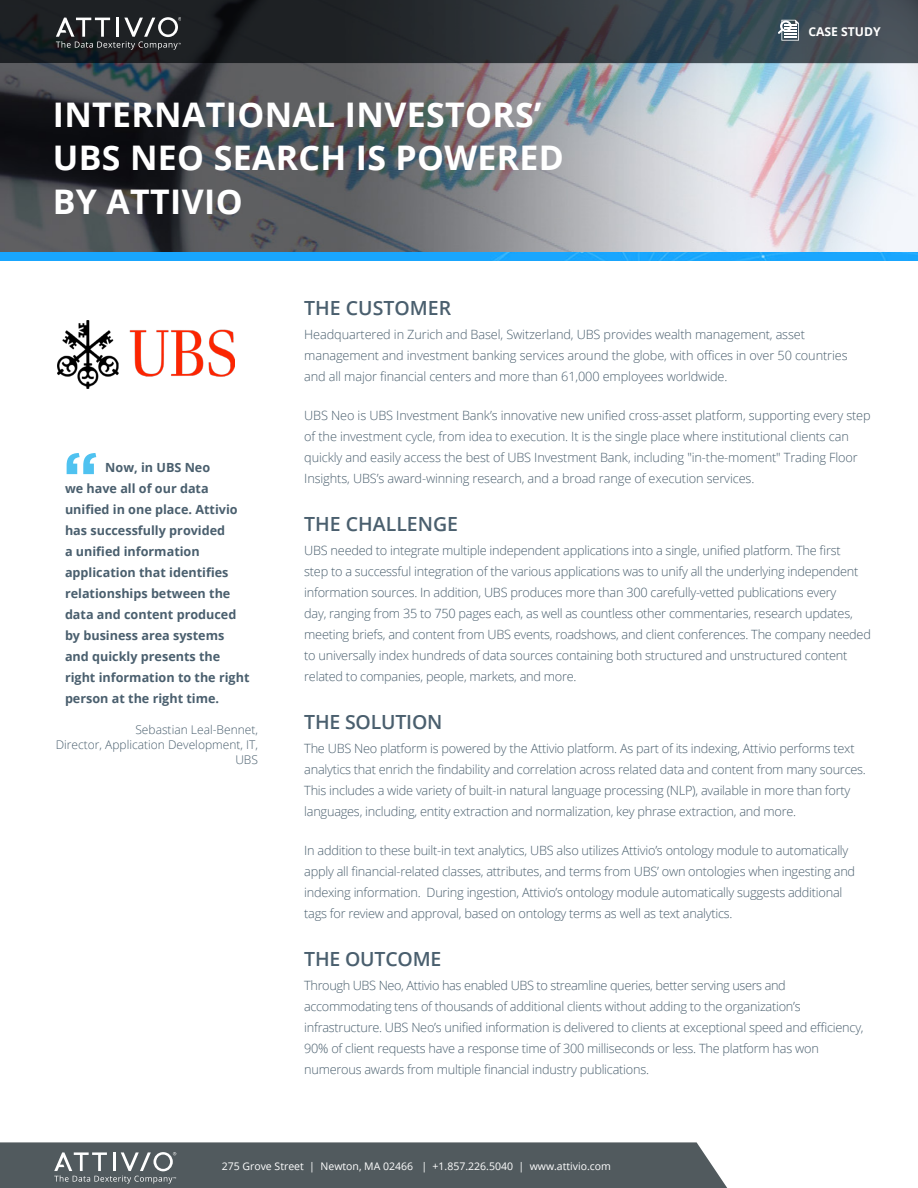
<style>
.page{position:relative;width:918px;height:1188px;background:#fff}
.page>*{position:absolute;margin:0;border:0;box-sizing:border-box;transform-origin:0 0}
.t1{font:700 33.9px "Open Sans";letter-spacing:.01em;color:#fff}
.t2{font:600 19.5px "Open Sans";color:#4a5f6e}
.t3{font:300 12.75px/21px "Open Sans";letter-spacing:-.02em;color:#4a5f6e}
.t4{font:700 12.6px/21px "Open Sans";color:#4a5f6e}
.t5{font:700 12.15px "Open Sans";color:#fff}
.t6{font:300 12px "Open Sans";color:#4a5f6e}
.bullets{font:10.5px "Open Sans";color:#fff}
</style>
<div class="page">
<svg style="left:0;top:1142px;width:727px;height:46px;background:#5a6266"></svg>
<div style="left:0;top:252px;width:918px;height:9px;background:#19a6fe"></div>
<img style="left:0;top:63px;width:918px;height:189px">
<svg style="left:0;top:0;width:918px;height:63px;background:#2b3338"></svg>
<svg style="left:56px;top:17px;width:124px;height:33px;background:#4b4d4f"></svg>
<svg style="left:778px;top:20px;width:21px;height:21px"></svg>
<svg style="left:67px;top:453px;width:29px;height:21px"></svg>
<img style="left:57px;top:321px;width:177px;height:68px">
<p class="t1" style="left:53px;top:90px;width:490px">INTERNATIONAL INVESTORS’</p>
<p class="t1" style="left:53px;top:134px;width:513px">UBS NEO SEARCH IS POWERED</p>
<p class="t1" style="left:53px;top:177px;width:191px">BY ATTIVIO</p>
<p class="t5" style="left:808px;top:23px;width:74px">CASE STUDY</p>
<p class="t4" style="left:65px;top:457px;width:186px;text-indent:40px">Now, in UBS Neo<br>we have all of our data unified in one place. Attivio has successfully provided<br>a unified information application that identifies relationships between the data and content produced by business area systems and quickly presents the right information to the right person at the right time.</p>
<p class="t6" style="left:135px;top:721px;width:124px">Sebastian Leal-Bennet,</p>
<p class="t6" style="left:56px;top:736px;width:204px">Director, Application Development, IT,</p>
<p class="t6" style="left:235px;top:751px;width:24px">UBS</p>
<p class="t2" style="left:304px;top:295px;width:148px">THE CUSTOMER</p>
<p class="t3" style="left:304px;top:324px;width:545px">Headquartered in Zurich and Basel, Switzerland, UBS provides wealth management, asset management and investment banking services around the globe, with offices in over 50 countries and all major financial centers and more than 61,000 employees worldwide.</p>
<p class="t3" style="left:304px;top:405px;width:568px">UBS Neo is UBS Investment Bank’s innovative new unified cross-asset platform, supporting every step of the investment cycle, from idea to execution. It is the single place where institutional clients can quickly and easily access the best of UBS Investment Bank, including ″in-the-moment″ Trading Floor Insights, UBS’s award-winning research, and a broad range of execution services.</p>
<p class="t2" style="left:304px;top:511px;width:155px">THE CHALLENGE</p>
<p class="t3" style="left:304px;top:540px;width:568px">UBS needed to integrate multiple independent applications into a single, unified platform. The first<br>step to a successful integration of the various applications was to unify all the underlying independent information sources. In addition, UBS produces more than 300 carefully-vetted publications every<br>day, ranging from 35 to 750 pages each, as well as countless other commentaries, research updates, meeting briefs, and content from UBS events, roadshows, and client conferences. The company needed to universally index hundreds of data sources containing both structured and unstructured content related to companies, people, markets, and more.</p>
<p class="t2" style="left:304px;top:709px;width:140px">THE SOLUTION</p>
<p class="t3" style="left:304px;top:738px;width:563px">The UBS Neo platform is powered by the Attivio platform. As part of its indexing, Attivio performs text analytics that enrich the findability and correlation across related data and content from many sources.<br>This includes a wide variety of built-in natural language processing (NLP), available in more than forty languages, including, entity extraction and normalization, key phrase extraction, and more.</p>
<p class="t3" style="left:304px;top:840px;width:552px">In addition to these built-in text analytics, UBS also utilizes Attivio’s ontology module to automatically apply all financial-related classes, attributes, and terms from UBS’ own ontologies when ingesting and indexing information. During ingestion, Attivio’s ontology module automatically suggests additional tags for review and approval, based on ontology terms as well as text analytics.</p>
<p class="t2" style="left:304px;top:946px;width:139px">THE OUTCOME</p>
<p class="t3" style="left:304px;top:975px;width:561px">Through UBS Neo, Attivio has enabled UBS to streamline queries, better serving users and accommodating tens of thousands of additional clients without adding to the organization’s infrastructure. UBS Neo’s unified information is delivered to clients at exceptional speed and efficiency, 90% of client requests have a response time of 300 milliseconds or less. The platform has won numerous awards from multiple financial industry publications.</p>
<p class="bullets" style="left:222px;top:1159px;width:391px">275 Grove Street | Newton, MA 02466 | +1.857.226.5040 | www.attivio.com</p>
</div>
